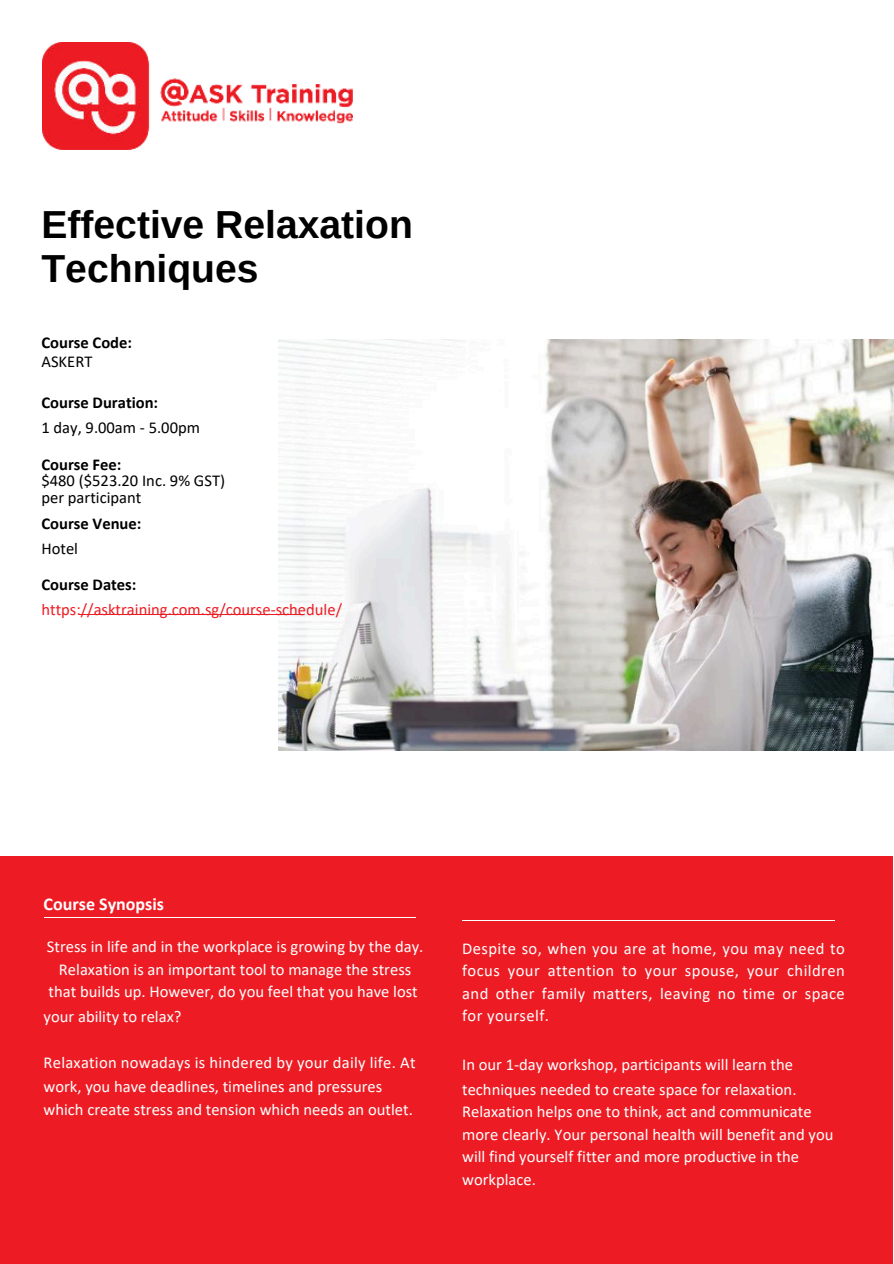
<style>
.page{position:relative;width:894px;height:1264px;background:#fff}
.page>*{position:absolute;margin:0;border:0;box-sizing:border-box;transform-origin:0 0}
.t1{font:700 39px/43.8px "Arimo";color:#000}
.t2{font:700 18px "Calibri";color:#fff}
.t3{font:16.5px/22.5px "Calibri";color:#fff}
.t4{font:16.5px/16.8px "Calibri";color:#000}
.t5{font:700 16.5px "Calibri";color:#000}
.t6{font:16.5px "Calibri";color:#ed1c24}
</style>
<div class="page">
<div style="left:0;top:856px;width:892px;height:407px;background:#ed1c24"></div>
<img style="left:42px;top:42px;width:311px;height:107px">
<img style="left:278px;top:339px;width:615px;height:411px">
<hr style="left:79px;top:614px;width:224px;height:1px;background:#ed1c24">
<hr style="left:44px;top:917px;width:371px;height:1px;background:#fff">
<hr style="left:462px;top:919px;width:372px;height:1px;background:#fff">
<h1 class="t1" style="left:41px;top:204px;width:373px">Effective Relaxation<br>Techniques</h1>
<p class="t5" style="left:41px;top:330px;width:92px">Course Code:</p>
<p class="t4" style="left:41px;top:352px;width:52px">ASKERT</p>
<p class="t5" style="left:41px;top:390px;width:118px">Course Duration:</p>
<p class="t4" style="left:41px;top:418px;width:160px">1 day, 9.00am - 5.00pm</p>
<p class="t5" style="left:41px;top:452px;width:81px">Course Fee:</p>
<p class="t4" style="left:41px;top:472px;width:185px">$480 ($523.20 Inc. 9% GST) per participant</p>
<p class="t5" style="left:41px;top:512px;width:101px">Course Venue:</p>
<p class="t4" style="left:41px;top:540px;width:38px">Hotel</p>
<p class="t5" style="left:41px;top:573px;width:96px">Course Dates:</p>
<p class="t6" style="left:41px;top:598px;width:302px">https://asktraining.com.sg/course-schedule/</p>
<p class="t2" style="left:44px;top:891px;width:122px">Course Synopsis</p>
<p class="t3" style="left:47px;top:934px;width:378px;text-align:center">Stress in life and in the workplace is growing by the day.<br>Relaxation is an important tool to manage the stress that builds up. However, do you feel that you have lost</p>
<p class="t3" style="left:44px;top:1004px;width:139px">your ability to relax?</p>
<p class="t3" style="left:44px;top:1049px;width:373px;line-height:24.8px">Relaxation nowadays is hindered by your daily life. At work, you have deadlines, timelines and pressures</p>
<p class="t3" style="left:44px;top:1097px;width:370px">which create stress and tension which needs an outlet.</p>
<p class="t3" style="left:462px;top:936px;width:384px;text-align:justify">Despite so, when you are at home, you may need to focus your attention to your spouse, your children and other family matters, leaving no time or space for yourself.</p>
<p class="t3" style="left:462px;top:1051px;width:336px;line-height:24.8px">In our 1-day workshop, participants will learn the techniques needed to create space for relaxation.</p>
<p class="t3" style="left:462px;top:1100px;width:373px">Relaxation helps one to think, act and communicate more clearly. Your personal health will benefit and you will find yourself fitter and more productive in the workplace.</p>
</div>
